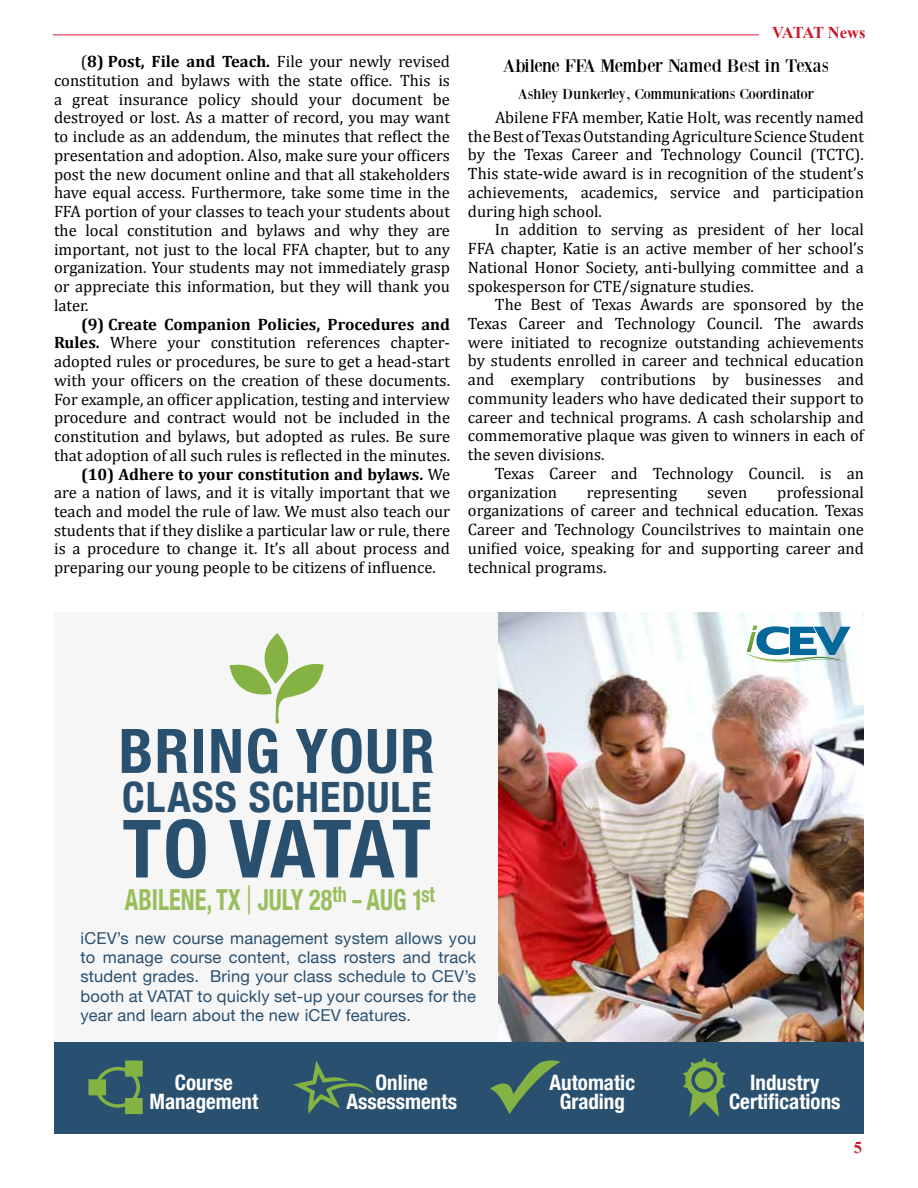
<style>
.page{position:relative;width:918px;height:1188px;background:#fff}
.page>*{position:absolute;margin:0;border:0;box-sizing:border-box;transform-origin:0 0}
.t1{font:700 condensed 80.4px "Helvetica Neue";letter-spacing:-.03em;color:#29506f}
.t2{font:700 condensed 61.5px "Helvetica Neue";letter-spacing:.025em;color:#29506f}
.t3{font:700 condensed 41.85px "Helvetica Neue";letter-spacing:.025em;color:#29506f}
.t4{font:700 condensed 28.95px "Helvetica Neue";color:#98be5d;scale:.83 1}
.t5{font:700 condensed 21.3px/19.4px "Helvetica Neue";color:#fff;text-align:center}
.t6{font:18.75px "Bodoni XT";letter-spacing:-.035em;color:#000}
.t7{font:16.5px/18.8px "Cambria";color:#000;text-align:justify}
.t8{font:700 16.5px "Cambria";color:#000}
.t9{font:700 16.5px "Times New Roman";letter-spacing:-.075em;color:#c9182a}
.t10{font:16.35px/19.4px "Helvetica Neue";letter-spacing:.01em;color:#29506f;text-align:justify}
.t11{font:15px "Bodoni XT";letter-spacing:-.04em;color:#000}
.s1{font-weight:700}
.s2{font-weight:400}
.s3{font-weight:400;font-stretch:normal}
</style>
<div class="page">
<hr style="left:53px;top:34px;width:706px;height:1px;background:#e31837">
<div style="left:54px;top:612px;width:444px;height:430px;background:#f6f6f6"></div>
<img style="left:498px;top:612px;width:366px;height:430px">
<div style="left:54px;top:1042px;width:810px;height:92px;background:#29506f"></div>
<svg style="left:293px;top:1061px;width:82px;height:53px"></svg>
<svg style="left:88px;top:1061px;width:55px;height:53px"></svg>
<svg style="left:490px;top:1060px;width:71px;height:54px"></svg>
<svg style="left:683px;top:1058px;width:43px;height:59px"></svg>
<div style="left:695px;top:1071px;width:18px;height:18px;background:#85b343;border-radius:50%"></div>
<svg style="left:744px;top:625px;width:106px;height:38px"></svg>
<svg style="left:229px;top:633px;width:95px;height:91px"></svg>
<p class="t7" style="left:54px;top:52px;width:398px;text-indent:27px">(<span class="s1">8) Post, File and Teach.</span> File your newly revised constitution and bylaws with the state office. This is a great insurance policy should your document be destroyed or lost. As a matter of record, you may want to include as an addendum, the minutes that reflect the presentation and adoption. Also, make sure your officers post the new document online and that all stakeholders have equal access. Furthermore, take some time in the FFA portion of your classes to teach your students about the local constitution and bylaws and why they are important, not just to the local FFA chapter, but to any organization. Your students may not immediately grasp or appreciate this information, but they will thank you later.</p>
<p class="t8" style="left:81px;top:312px;width:371px">(9) Create Companion Policies, Procedures and</p>
<p class="t7" style="left:54px;top:333px;width:398px"><span class="s1">Rules.</span> Where your constitution references chapter-</p>
<p class="t7" style="left:54px;top:352px;width:398px">adopted rules or procedures, be sure to get a head-start</p>
<p class="t7" style="left:54px;top:371px;width:397px">with your officers on the creation of these documents.</p>
<p class="t7" style="left:54px;top:389px;width:398px">For example, an officer application, testing and interview</p>
<p class="t7" style="left:54px;top:408px;width:398px">procedure and contract would not be included in the</p>
<p class="t7" style="left:54px;top:427px;width:398px">constitution and bylaws, but adopted as rules. Be sure</p>
<p class="t7" style="left:54px;top:446px;width:398px">that adoption of all such rules is reflected in the minutes.</p>
<p class="t8" style="left:81px;top:462px;width:370px">(10) Adhere to your constitution and bylaws. <span class="s2">We</span></p>
<p class="t7" style="left:54px;top:483px;width:397px">are a nation of laws, and it is vitally important that we</p>
<p class="t7" style="left:54px;top:502px;width:397px">teach and model the rule of law. We must also teach our</p>
<p class="t7" style="left:54px;top:521px;width:398px">students that if they dislike a particular law or rule, there</p>
<p class="t7" style="left:54px;top:539px;width:397px">is a procedure to change it. It’s all about process and</p>
<p class="t7" style="left:54px;top:558px;width:383px">preparing our young people to be citizens of influence.</p>
<p class="t9" style="left:772px;top:22px;width:95px">VATAT News</p>
<p class="t6" style="left:503px;top:54px;width:328px">Abilene FFA Member Named Best in Texas</p>
<p class="t7" style="left:468px;top:108px;width:398px;text-indent:27px">Abilene FFA member, Katie Holt, was recently named theBest ofTexasOutstandingAgriculture Science Student by the Texas Career and Technology Council (TCTC).<br>This state-wide award is in recognition of the student’s achievements, academics, service and participation during high school.</p>
<p class="t7" style="left:468px;top:220px;width:398px;text-indent:27px">In addition to serving as president of her local FFA chapter, Katie is an active member of her school’s National Honor Society, anti-bullying committee and a spokesperson for CTE/signature studies.</p>
<p class="t7" style="left:468px;top:295px;width:398px;text-indent:27px">The Best of Texas Awards are sponsored by the Texas Career and Technology Council. The awards were initiated to recognize outstanding achievements by students enrolled in career and technical education and exemplary contributions by businesses and community leaders who have dedicated their support to career and technical programs. A cash scholarship and commemorative plaque was given to winners in each of the seven divisions.</p>
<p class="t7" style="left:468px;top:464px;width:398px;text-indent:27px">Texas Career and Technology Council. is an organization</p>
<p class="t11" style="left:518px;top:85px;width:298px">Ashley Dunkerley, Communications Coordinator</p>
<p class="t7" style="left:468px;top:483px;width:398px;text-indent:309px">professional organizations of career and technical education. Texas Career and Technology Councilstrives to maintain one unified voice, speaking for and supporting career and technical programs.</p>
<p class="t7" style="left:587px;top:483px;width:92px">representing</p>
<p class="t7" style="left:707px;top:483px;width:42px">seven</p>
<h2 class="t2" style="left:119px;top:700px;width:318px">BRING YOUR</h2>
<h3 class="t3" style="left:122px;top:762px;width:311px">CLASS SCHEDULE</h3>
<h1 class="t1" style="left:122px;top:782px;width:310px">TO VATAT</h1>
<h3 class="t4" style="left:125px;top:876px;width:375px">ABILENE, TX <span class="s3">|</span> JULY 28<sup>th</sup> – AUG 1<sup>st</sup></h3>
<p class="t10" style="left:81px;top:927px;width:397px">iCEV’s new course management system allows you to manage course content, class rosters and track student grades. Bring your class schedule to CEV’s booth at VATAT to quickly set-up your courses for the year and learn about the new iCEV features.</p>
<p class="t5" style="left:347px;top:1071px;width:112px">Online<br>Assessments</p>
<p class="t5" style="left:149px;top:1071px;width:110px">Course<br>Management</p>
<p class="t5" style="left:550px;top:1071px;width:87px">Automatic<br>Grading</p>
<p class="t5" style="left:729px;top:1071px;width:113px">Industry<br>Certifications</p>
<p class="t9" style="left:854px;top:1136px;width:10px">5</p>
</div>
